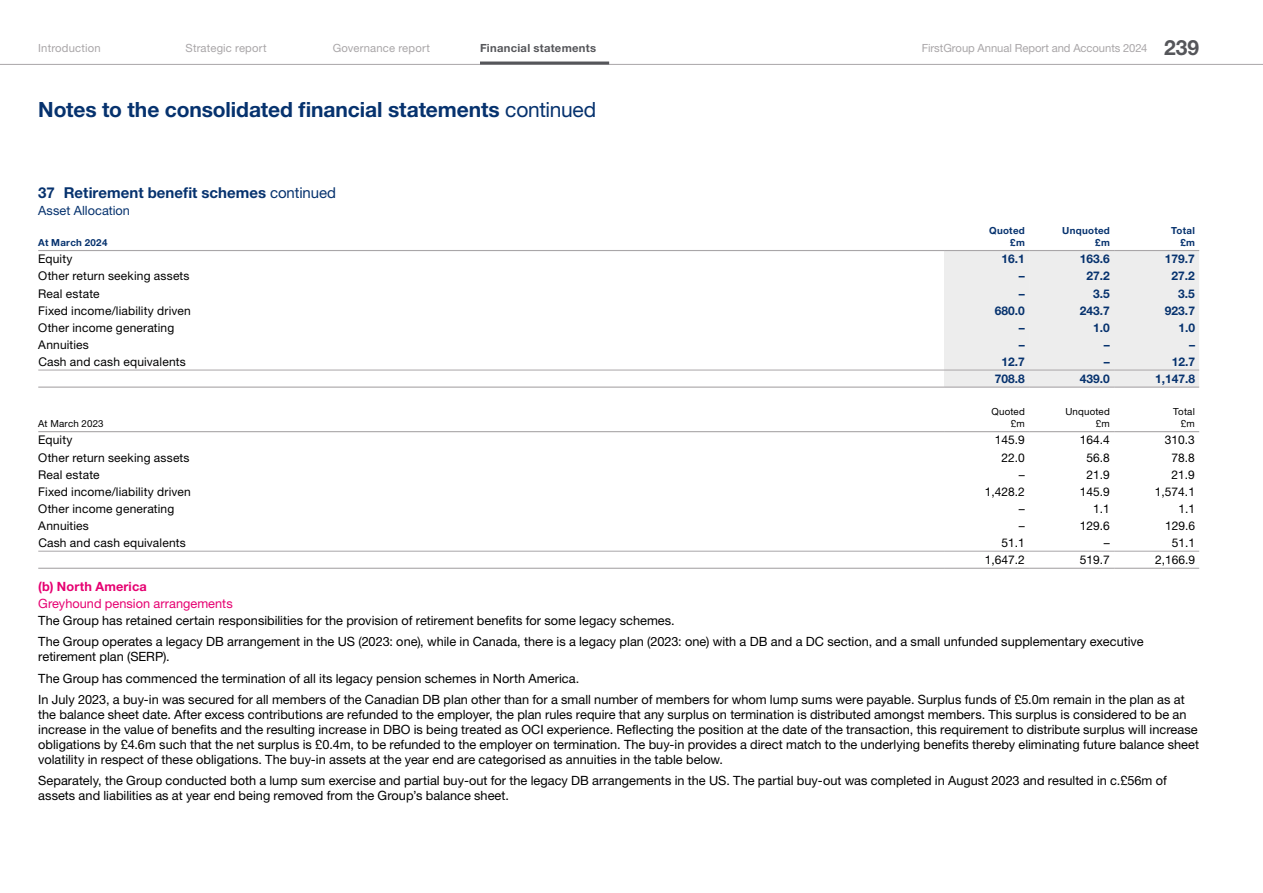
<style>
.page{position:relative;width:1263px;height:893px;background:#fff}
.page>*{position:absolute;margin:0;border:0;box-sizing:border-box;transform-origin:0 0}
.t1{font:700 21px "Helvetica Neue LT Pro";letter-spacing:-.005em;color:#06326e}
.t2{font:700 15px "Helvetica Neue LT Pro";letter-spacing:.005em;color:#06326e}
.t3{font:12.75px/15px "Helvetica Neue LT Pro";color:#000}
.t4{font:12.75px "Helvetica Neue LT Pro";color:#e60071}
.t5{font:12.75px "Helvetica Neue LT Pro";color:#06326e}
.t6{font:700 12.75px "Helvetica Neue LT Pro";letter-spacing:.01em;color:#e60071}
.t7{font:12px "Helvetica Neue LT Pro";letter-spacing:.015em;color:#000}
.t8{font:700 12px "Helvetica Neue LT Pro";color:#06326e}
.t9{font:11.25px "Helvetica Neue LT Pro";letter-spacing:.01em;color:#a9a6a8}
.t10{font:700 11.25px "Helvetica Neue LT Pro";letter-spacing:.025em;color:#55565a}
.t11{font:700 9.75px/12px "Helvetica Neue LT Pro";letter-spacing:.03em;color:#06326e;text-align:right}
.t12{font:9.75px/12px "Helvetica Neue LT Pro";letter-spacing:.02em;color:#000;text-align:right}
.s1{font-weight:700;font-size:21px;color:#55565a}
.s2{font-weight:400}
</style>
<div class="page">
<hr style="left:0;top:64px;width:1263px;height:1px;background:#a9a6a8">
<div style="left:944px;top:251px;width:255px;height:136px;background:#ededed"></div>
<hr style="left:38px;top:370px;width:906px;height:1px;background:#a9a6a8">
<hr style="left:944px;top:370px;width:85px;height:1px;background:#a9a6a8">
<hr style="left:1029px;top:370px;width:85px;height:1px;background:#a9a6a8">
<hr style="left:1114px;top:370px;width:85px;height:1px;background:#a9a6a8">
<hr style="left:38px;top:551px;width:906px;height:1px;background:#a9a6a8">
<hr style="left:944px;top:551px;width:85px;height:1px;background:#a9a6a8">
<hr style="left:1029px;top:551px;width:85px;height:1px;background:#a9a6a8">
<hr style="left:1114px;top:551px;width:85px;height:1px;background:#a9a6a8">
<hr style="left:38px;top:387px;width:906px;height:1px;background:#a9a6a8">
<hr style="left:944px;top:387px;width:85px;height:1px;background:#a9a6a8">
<hr style="left:1029px;top:387px;width:85px;height:1px;background:#a9a6a8">
<hr style="left:1114px;top:387px;width:85px;height:1px;background:#a9a6a8">
<hr style="left:38px;top:568px;width:906px;height:1px;background:#a9a6a8">
<hr style="left:944px;top:568px;width:85px;height:1px;background:#a9a6a8">
<hr style="left:1029px;top:568px;width:85px;height:1px;background:#a9a6a8">
<hr style="left:1114px;top:568px;width:85px;height:1px;background:#a9a6a8">
<hr style="left:38px;top:250px;width:906px;height:1px;background:#a9a6a8">
<hr style="left:944px;top:250px;width:85px;height:1px;background:#a9a6a8">
<hr style="left:1029px;top:250px;width:85px;height:1px;background:#a9a6a8">
<hr style="left:1114px;top:250px;width:85px;height:1px;background:#a9a6a8">
<hr style="left:38px;top:431px;width:906px;height:1px;background:#a9a6a8">
<hr style="left:944px;top:431px;width:85px;height:1px;background:#a9a6a8">
<hr style="left:1029px;top:431px;width:85px;height:1px;background:#a9a6a8">
<hr style="left:1114px;top:431px;width:85px;height:1px;background:#a9a6a8">
<hr style="left:480px;top:62px;width:129px;height:3px;background:#55565a">
<p class="t9" style="left:38px;top:41px;width:64px">Introduction</p>
<p class="t9" style="left:185px;top:41px;width:83px">Strategic report</p>
<p class="t9" style="left:333px;top:41px;width:99px">Governance report</p>
<p class="t10" style="left:480px;top:41px;width:118px">Financial statements</p>
<p class="t9" style="left:922px;top:41px;width:279px">FirstGroup Annual Report and Accounts 2024 <span class="s1">239</span></p>
<h1 class="t1" style="left:38px;top:96px;width:559px">Notes to the consolidated financial statements <span class="s2">continued</span></h1>
<p class="t2" style="left:38px;top:183px;width:299px">37 Retirement benefit schemes <span class="s2">continued</span></p>
<p class="t5" style="left:38px;top:203px;width:93px">Asset Allocation</p>
<p class="t11" style="left:38px;top:237px;width:71px">At March 2024</p>
<p class="t11" style="left:989px;top:225px;width:37px">Quoted £m</p>
<p class="t11" style="left:1062px;top:225px;width:49px">Unquoted £m</p>
<p class="t11" style="left:1171px;top:225px;width:25px">Total £m</p>
<p class="t7" style="left:38px;top:252px;width:36px">Equity</p>
<p class="t8" style="left:1001px;top:251px;width:25px">16.1</p>
<p class="t8" style="left:1080px;top:251px;width:32px">163.6</p>
<p class="t8" style="left:1165px;top:251px;width:32px">179.7</p>
<p class="t7" style="left:38px;top:269px;width:153px">Other return seeking assets</p>
<p class="t8" style="left:1019px;top:269px;width:7px">–</p>
<p class="t8" style="left:1086px;top:269px;width:25px">27.2</p>
<p class="t8" style="left:1171px;top:269px;width:25px">27.2</p>
<p class="t7" style="left:38px;top:286px;width:63px">Real estate</p>
<p class="t8" style="left:1019px;top:286px;width:7px">–</p>
<p class="t8" style="left:1093px;top:286px;width:18px">3.5</p>
<p class="t8" style="left:1178px;top:286px;width:18px">3.5</p>
<p class="t7" style="left:38px;top:303px;width:154px">Fixed income/liability driven</p>
<p class="t8" style="left:995px;top:303px;width:32px">680.0</p>
<p class="t8" style="left:1080px;top:303px;width:32px">243.7</p>
<p class="t8" style="left:1165px;top:303px;width:32px">923.7</p>
<p class="t7" style="left:38px;top:320px;width:138px">Other income generating</p>
<p class="t8" style="left:1019px;top:320px;width:7px">–</p>
<p class="t8" style="left:1093px;top:320px;width:18px">1.0</p>
<p class="t8" style="left:1178px;top:320px;width:18px">1.0</p>
<p class="t7" style="left:38px;top:337px;width:52px">Annuities</p>
<p class="t8" style="left:1019px;top:337px;width:7px">–</p>
<p class="t8" style="left:1104px;top:337px;width:7px">–</p>
<p class="t8" style="left:1189px;top:337px;width:7px">–</p>
<p class="t7" style="left:38px;top:354px;width:149px">Cash and cash equivalents</p>
<p class="t8" style="left:1001px;top:354px;width:25px">12.7</p>
<p class="t8" style="left:1104px;top:354px;width:7px">–</p>
<p class="t8" style="left:1172px;top:354px;width:25px">12.7</p>
<p class="t8" style="left:995px;top:371px;width:32px">708.8</p>
<p class="t8" style="left:1080px;top:371px;width:32px">439.0</p>
<p class="t8" style="left:1155px;top:371px;width:42px">1,147.8</p>
<p class="t12" style="left:38px;top:418px;width:67px">At March 2023</p>
<p class="t12" style="left:991px;top:406px;width:35px">Quoted £m</p>
<p class="t12" style="left:1065px;top:406px;width:46px">Unquoted £m</p>
<p class="t12" style="left:1173px;top:406px;width:23px">Total £m</p>
<p class="t7" style="left:38px;top:433px;width:36px">Equity</p>
<p class="t7" style="left:995px;top:433px;width:32px">145.9</p>
<p class="t7" style="left:1080px;top:433px;width:32px">164.4</p>
<p class="t7" style="left:1165px;top:433px;width:32px">310.3</p>
<p class="t7" style="left:38px;top:450px;width:153px">Other return seeking assets</p>
<p class="t7" style="left:1001px;top:450px;width:25px">22.0</p>
<p class="t7" style="left:1086px;top:450px;width:25px">56.8</p>
<p class="t7" style="left:1171px;top:450px;width:25px">78.8</p>
<p class="t7" style="left:38px;top:467px;width:63px">Real estate</p>
<p class="t7" style="left:1019px;top:467px;width:7px">–</p>
<p class="t7" style="left:1086px;top:467px;width:25px">21.9</p>
<p class="t7" style="left:1171px;top:467px;width:25px">21.9</p>
<p class="t7" style="left:38px;top:484px;width:154px">Fixed income/liability driven</p>
<p class="t7" style="left:985px;top:484px;width:42px">1,428.2</p>
<p class="t7" style="left:1080px;top:484px;width:32px">145.9</p>
<p class="t7" style="left:1155px;top:484px;width:42px">1,574.1</p>
<p class="t7" style="left:38px;top:501px;width:138px">Other income generating</p>
<p class="t7" style="left:1019px;top:501px;width:7px">–</p>
<p class="t7" style="left:1093px;top:501px;width:18px">1.1</p>
<p class="t7" style="left:1178px;top:501px;width:18px">1.1</p>
<p class="t7" style="left:38px;top:518px;width:52px">Annuities</p>
<p class="t7" style="left:1019px;top:518px;width:7px">–</p>
<p class="t7" style="left:1080px;top:518px;width:32px">129.6</p>
<p class="t7" style="left:1165px;top:518px;width:32px">129.6</p>
<p class="t7" style="left:38px;top:535px;width:149px">Cash and cash equivalents</p>
<p class="t7" style="left:1001px;top:535px;width:25px">51.1</p>
<p class="t7" style="left:1104px;top:535px;width:7px">–</p>
<p class="t7" style="left:1172px;top:535px;width:25px">51.1</p>
<p class="t7" style="left:985px;top:552px;width:42px">1,647.2</p>
<p class="t7" style="left:1080px;top:552px;width:32px">519.7</p>
<p class="t7" style="left:1155px;top:552px;width:42px">2,166.9</p>
<p class="t6" style="left:38px;top:578px;width:110px">(b) North America</p>
<p class="t4" style="left:38px;top:595px;width:196px">Greyhound pension arrangements</p>
<p class="t3" style="left:38px;top:609px;width:1107px;line-height:21.5px">The Group has retained certain responsibilities for the provision of retirement benefits for some legacy schemes.<br>The Group operates a legacy DB arrangement in the US (2023: one), while in Canada, there is a legacy plan (2023: one) with a DB and a DC section, and a small unfunded supplementary executive</p>
<p class="t3" style="left:38px;top:646px;width:1148px;line-height:21.5px">retirement plan (SERP).<br>The Group has commenced the termination of all its legacy pension schemes in North America.<br>In July 2023, a buy-in was secured for all members of the Canadian DB plan other than for a small number of members for whom lump sums were payable. Surplus funds of £5.0m remain in the plan as at</p>
<p class="t3" style="left:38px;top:707px;width:1162px">the balance sheet date. After excess contributions are refunded to the employer, the plan rules require that any surplus on termination is distributed amongst members. This surplus is considered to be an increase in the value of benefits and the resulting increase in DBO is being treated as OCI experience. Reflecting the position at the date of the transaction, this requirement to distribute surplus will increase obligations by £4.6m such that the net surplus is £0.4m, to be refunded to the employer on termination. The buy-in provides a direct match to the underlying benefits thereby eliminating future balance sheet volatility in respect of these obligations. The buy-in assets at the year end are categorised as annuities in the table below.</p>
<p class="t3" style="left:38px;top:773px;width:1130px">Separately, the Group conducted both a lump sum exercise and partial buy-out for the legacy DB arrangements in the US. The partial buy-out was completed in August 2023 and resulted in c.£56m of assets and liabilities as at year end being removed from the Group’s balance sheet.</p>
</div>
